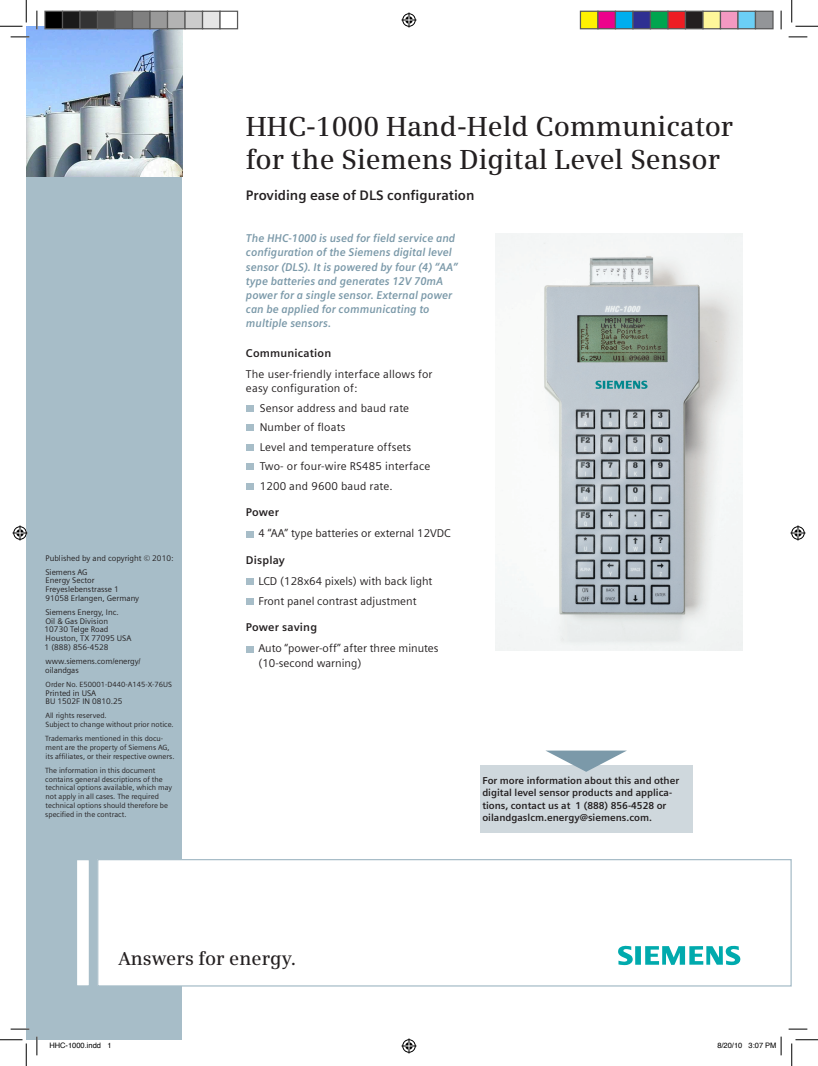
<style>
.page{position:relative;width:818px;height:1066px;background:#fff}
.page>*{position:absolute;margin:0;border:0;box-sizing:border-box;transform-origin:0 0}
.Headline_22pt{font:600 27.5px/32.5px "Siemens Serif";color:#231f20}
.Subhead_11pt{font:600 18.75px "Siemens Serif";color:#231f20}
.Headline_22pt-2{font:700 13.75px "Siemens Sans";color:#231f20}
._03__Copy_Roman__9pt{font:italic 700 11.25px/14.1px "Siemens Sans";color:#7b99a9;scale:.95 1}
._02__Subhead_9pt_4mm{font:11.25px/14.1px "Siemens Sans";letter-spacing:.015em;color:#231f20}
.Fließtext_9pt{font:11.25px/14.1px "Siemens Sans";color:#231f20}
._02__Subhead_9pt_4mm-2{font:700 11.25px "Siemens Sans";letter-spacing:.015em;color:#231f20}
.Fließtext_9pt-2{font:700 10px/12.5px "Siemens Sans";color:#231f20}
.t1{font:8.12px/8.8px "Siemens Sans";color:#231f20}
.t2{font:7.5px/8.8px "Siemens Sans";color:#231f20}
.t3{font:7.5px "Helvetica";color:#000}
</style>
<div class="page">
<div style="left:26px;top:26px;width:156px;height:1014px;background:#a7bdc8"></div>
<img style="left:26px;top:26px;width:156px;height:150px">
<div style="left:98px;top:860px;width:693px;height:126px;background:#fff"></div>
<div style="left:97px;top:859px;width:695px;height:127px;border:1px solid #a7bdc8"></div>
<div style="left:76px;top:859px;width:14px;height:127px;background:#fff;border:1px solid #a7bdc8"></div>
<div style="left:246px;top:405px;width:7px;height:7px;background:#a7bdc8"></div>
<div style="left:246px;top:424px;width:7px;height:7px;background:#a7bdc8"></div>
<div style="left:246px;top:444px;width:7px;height:6px;background:#a7bdc8"></div>
<div style="left:246px;top:463px;width:7px;height:7px;background:#a7bdc8"></div>
<div style="left:246px;top:483px;width:7px;height:6px;background:#a7bdc8"></div>
<div style="left:246px;top:531px;width:7px;height:6px;background:#a7bdc8"></div>
<div style="left:246px;top:579px;width:7px;height:6px;background:#a7bdc8"></div>
<div style="left:246px;top:598px;width:7px;height:7px;background:#a7bdc8"></div>
<div style="left:246px;top:646px;width:7px;height:6px;background:#a7bdc8"></div>
<div style="left:480px;top:765px;width:212px;height:68px;background:#cfd8dd"></div>
<svg style="left:546px;top:751px;width:80px;height:21px"></svg>
<svg style="left:618px;top:945px;width:15px;height:20px"></svg>
<svg style="left:645px;top:945px;width:96px;height:20px"></svg>
<div style="left:635px;top:946px;width:6px;height:19px;background:#00aaad"></div>
<img style="left:495px;top:234px;width:247px;height:416px">
<svg style="left:11px;top:36px;width:18px;height:2px"></svg>
<svg style="left:788px;top:36px;width:19px;height:2px"></svg>
<svg style="left:11px;top:1028px;width:18px;height:2px"></svg>
<svg style="left:788px;top:1028px;width:19px;height:2px"></svg>
<svg style="left:36px;top:11px;width:2px;height:18px"></svg>
<svg style="left:36px;top:1037px;width:2px;height:18px"></svg>
<svg style="left:780px;top:11px;width:2px;height:18px"></svg>
<svg style="left:0;top:0;width:27px;height:27px"></svg>
<svg style="left:0;top:1039px;width:27px;height:27px"></svg>
<svg style="left:791px;top:0;width:27px;height:27px"></svg>
<svg style="left:791px;top:1039px;width:27px;height:27px"></svg>
<svg style="left:401px;top:13px;width:15px;height:15px"></svg>
<svg style="left:401px;top:1038px;width:15px;height:15px"></svg>
<svg style="left:13px;top:525px;width:15px;height:15px"></svg>
<svg style="left:790px;top:525px;width:15px;height:15px"></svg>
<div style="left:45px;top:11px;width:18px;height:18px;background:#000"></div>
<div style="left:44px;top:11px;width:19px;height:18px;border:1px solid #595959"></div>
<div style="left:63px;top:11px;width:17px;height:18px;background:#1a1a1a"></div>
<div style="left:62px;top:11px;width:19px;height:18px;border:1px solid #595959"></div>
<div style="left:80px;top:11px;width:18px;height:18px;background:#333"></div>
<div style="left:79px;top:11px;width:19px;height:18px;border:1px solid #595959"></div>
<div style="left:98px;top:11px;width:17px;height:18px;background:#4d4d4d"></div>
<div style="left:97px;top:11px;width:19px;height:18px;border:1px solid #595959"></div>
<div style="left:115px;top:11px;width:18px;height:18px;background:#666"></div>
<div style="left:114px;top:11px;width:19px;height:18px;border:1px solid #595959"></div>
<div style="left:133px;top:11px;width:17px;height:18px;background:#808080"></div>
<div style="left:132px;top:11px;width:19px;height:18px;border:1px solid #595959"></div>
<div style="left:150px;top:11px;width:18px;height:18px;background:#999"></div>
<div style="left:149px;top:11px;width:19px;height:18px;border:1px solid #595959"></div>
<div style="left:168px;top:11px;width:17px;height:18px;background:#b3b3b3"></div>
<div style="left:167px;top:11px;width:19px;height:18px;border:1px solid #595959"></div>
<div style="left:185px;top:11px;width:18px;height:18px;background:#ccc"></div>
<div style="left:184px;top:11px;width:19px;height:18px;border:1px solid #595959"></div>
<div style="left:203px;top:11px;width:17px;height:18px;background:#e6e6e6"></div>
<div style="left:202px;top:11px;width:19px;height:18px;border:1px solid #595959"></div>
<div style="left:219px;top:11px;width:19px;height:18px;border:1px solid #595959"></div>
<div style="left:580px;top:11px;width:18px;height:18px;background:#fff101"></div>
<div style="left:580px;top:11px;width:18px;height:18px;border:1px solid #595959"></div>
<div style="left:598px;top:11px;width:17px;height:18px;background:#ed028c"></div>
<div style="left:597px;top:11px;width:19px;height:18px;border:1px solid #595959"></div>
<div style="left:615px;top:11px;width:18px;height:18px;background:#00aeef"></div>
<div style="left:615px;top:11px;width:18px;height:18px;border:1px solid #595959"></div>
<div style="left:633px;top:11px;width:17px;height:18px;background:#2e3092"></div>
<div style="left:632px;top:11px;width:19px;height:18px;border:1px solid #595959"></div>
<div style="left:650px;top:11px;width:18px;height:18px;background:#00a54f"></div>
<div style="left:650px;top:11px;width:18px;height:18px;border:1px solid #595959"></div>
<div style="left:668px;top:11px;width:17px;height:18px;background:#ee1d23"></div>
<div style="left:667px;top:11px;width:19px;height:18px;border:1px solid #595959"></div>
<div style="left:685px;top:11px;width:18px;height:18px;background:#231f20"></div>
<div style="left:685px;top:11px;width:18px;height:18px;border:1px solid #595959"></div>
<div style="left:703px;top:11px;width:17px;height:18px;background:#fff79a"></div>
<div style="left:702px;top:11px;width:19px;height:18px;border:1px solid #595959"></div>
<div style="left:720px;top:11px;width:18px;height:18px;background:#f499c2"></div>
<div style="left:720px;top:11px;width:18px;height:18px;border:1px solid #595959"></div>
<div style="left:738px;top:11px;width:17px;height:18px;background:#6bcff6"></div>
<div style="left:737px;top:11px;width:19px;height:18px;border:1px solid #595959"></div>
<div style="left:755px;top:11px;width:18px;height:18px;background:#939598"></div>
<div style="left:755px;top:11px;width:18px;height:18px;border:1px solid #595959"></div>
<svg style="left:780px;top:1037px;width:2px;height:18px"></svg>
<p class="Headline_22pt" style="left:246px;top:110px;width:489px">HHC-1000 Hand-Held Communicator for the Siemens Digital Level Sensor</p>
<p class="Headline_22pt-2" style="left:246px;top:187px;width:230px">Providing ease of DLS configuration</p>
<p class="_03__Copy_Roman__9pt" style="left:246px;top:231px;width:224px">The HHC-1000 is used for field service and configuration of the Siemens digital level sensor (DLS). It is powered by four (4) “AA” type batteries and generates 12V 70mA power for a single sensor. External power can be applied for communicating to multiple sensors.</p>
<p class="_02__Subhead_9pt_4mm-2" style="left:246px;top:346px;width:87px">Communication</p>
<p class="_02__Subhead_9pt_4mm" style="left:246px;top:367px;width:188px">The user-friendly interface allows for easy configuration of:</p>
<p class="_02__Subhead_9pt_4mm" style="left:260px;top:401px;width:151px">Sensor address and baud rate</p>
<p class="_02__Subhead_9pt_4mm" style="left:260px;top:420px;width:87px">Number of floats</p>
<p class="_02__Subhead_9pt_4mm" style="left:260px;top:440px;width:153px">Level and temperature offsets</p>
<p class="_02__Subhead_9pt_4mm" style="left:260px;top:459px;width:172px">Two- or four-wire RS485 interface</p>
<p class="_02__Subhead_9pt_4mm" style="left:260px;top:479px;width:135px">1200 and 9600 baud rate.</p>
<p class="_02__Subhead_9pt_4mm-2" style="left:246px;top:506px;width:35px">Power</p>
<p class="Fließtext_9pt" style="left:258px;top:526px;width:194px">4 “AA” type batteries or external 12VDC</p>
<p class="_02__Subhead_9pt_4mm-2" style="left:246px;top:554px;width:40px">Display</p>
<p class="Fließtext_9pt" style="left:258px;top:574px;width:176px">LCD (128x64 pixels) with back light</p>
<p class="Fließtext_9pt" style="left:258px;top:594px;width:160px">Front panel contrast adjustment</p>
<p class="_02__Subhead_9pt_4mm-2" style="left:246px;top:621px;width:73px">Power saving</p>
<p class="Fließtext_9pt" style="left:258px;top:642px;width:182px">Auto “power-off” after three minutes (10-second warning)</p>
<p class="t1" style="left:46px;top:553px;width:129px">Published by and copyright © 2010:</p>
<p class="t1" style="left:45px;top:567px;width:95px">Siemens AG<br>Energy Sector<br>Freyeslebenstrasse 1<br>91058 Erlangen, Germany</p>
<p class="t1" style="left:45px;top:608px;width:88px">Siemens Energy, Inc.<br>Oil &amp; Gas Division<br>10730 Telge Road<br>Houston, TX 77095 USA<br>1 (888) 856-4528</p>
<p class="t1" style="left:45px;top:657px;width:97px">www.siemens.com/energy/ oilandgas</p>
<p class="t2" style="left:46px;top:680px;width:128px">Order No. E50001-D440-A145-X-76US</p>
<p class="t1" style="left:46px;top:688px;width:78px">Printed in USA<br>BU 1502F IN 0810.25</p>
<p class="t2" style="left:45px;top:711px;width:130px">All rights reserved.<br>Subject to change without prior notice.</p>
<p class="t2" style="left:45px;top:734px;width:131px">Trademarks mentioned in this docu&shy;ment are the property of Siemens AG, its affiliates, or their respective owners.</p>
<p class="t2" style="left:45px;top:766px;width:129px">The information in this document contains general descriptions of the technical options available, which may not apply in all cases. The required technical options should therefore be specified in the contract.</p>
<p class="Fließtext_9pt-2" style="left:482px;top:774px;width:198px">For more information about this and other digital level sensor products and applica&shy;tions, contact us at 1 (888) 856-4528 or oilandgaslcm.energy@siemens.com.</p>
<p class="Subhead_11pt" style="left:118px;top:948px;width:179px">Answers for energy.</p>
<p class="t3" style="left:49px;top:1039px;width:64px">HHC-1000.indd 1</p>
<p class="t3" style="left:717px;top:1039px;width:61px">8/20/10 3:07 PM</p>
</div>
